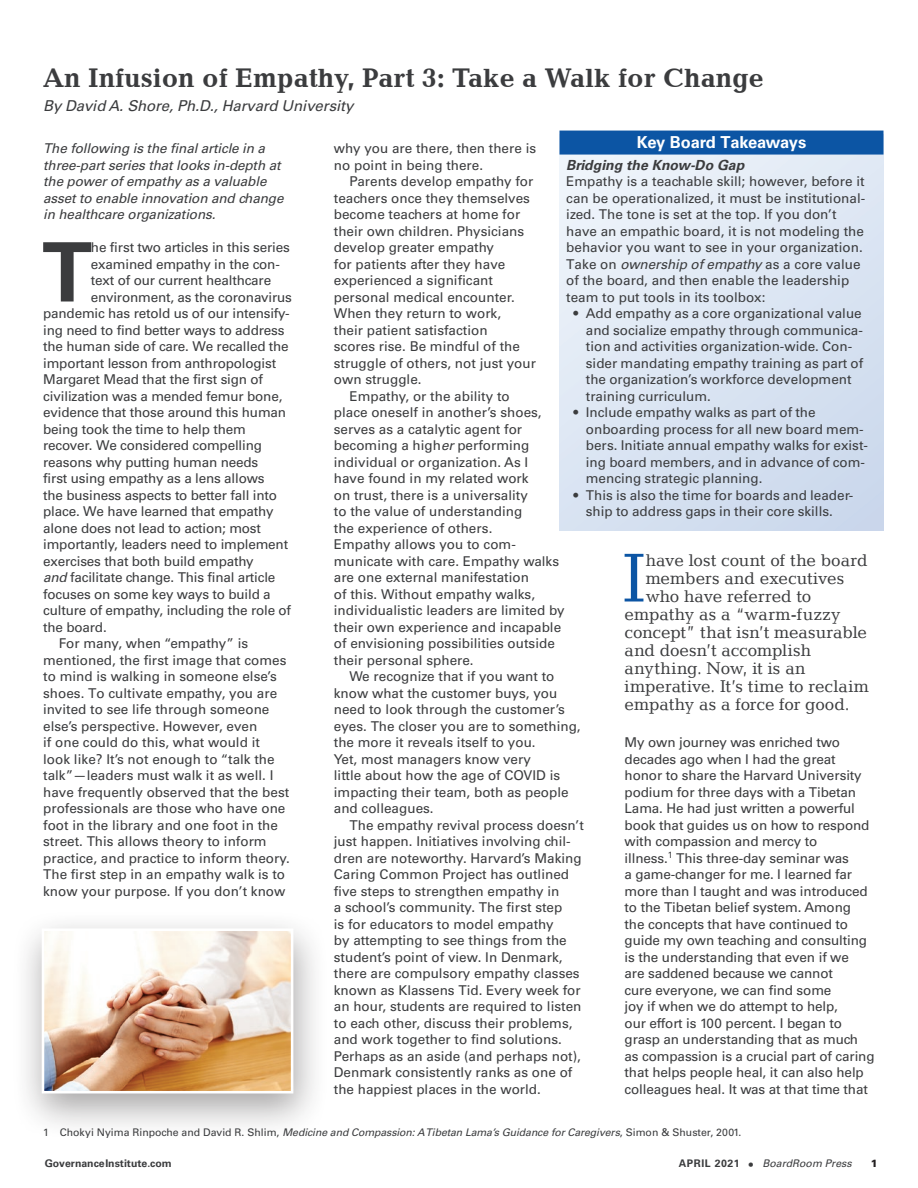
<style>
.page{position:relative;width:918px;height:1188px;background:#fff}
.page>*{position:absolute;margin:0;border:0;box-sizing:border-box;transform-origin:0 0}
.firstParagraph{font:700 81.9px "Univers LT Std";color:#3b3c3e}
.pullquote{font:69.9px "Candida LT";color:#0c55a4}
.t1{font:700 27px "Candida LT";color:#3b3c3e}
.pullquote-2{font:17.1px "Candida LT";color:#3b3c3e}
.Key_Board_Takeaways{font:700 16.5px "Univers LT Std";letter-spacing:-.015em;color:#fff}
.Byline{font:italic 15px "Univers LT Std";letter-spacing:-.01em;color:#3b3c3e}
.t2{font:italic 700 13.95px "Univers LT Std";color:#3b3c3e}
.body{font:13.5px/16.5px "Univers LT Std";color:#3b3c3e}
.body-after-pullquote{font:13.5px/16.5px "Univers LT Std";letter-spacing:-.01em;color:#3b3c3e}
.firstParagraph-2{font:13.5px "Univers LT Std";letter-spacing:-.015em;color:#3b3c3e}
.body-no-indent{font:13.5px/16.5px "Univers LT Std";color:#3b3c3e}
.body-no-indent-2{font:italic 13.5px/16.5px "Univers LT Std";letter-spacing:-.01em;color:#3b3c3e}
.Footnote{font:italic 10.5px "Univers LT Std";letter-spacing:-.01em;color:#3b3c3e}
.t3{font:700 10.5px "Univers LT Std";color:#3b3c3e}
.t4{font:900 10.5px "Univers LT Std";color:#231f20}
.s1{font-style:italic}
.s2{font-style:normal}
.s3{font-weight:700;font-style:normal}
.s4{font-style:normal;font-size:12px}
</style>
<div class="page">
<div style="left:560px;top:134px;width:324px;height:397px;background:linear-gradient(to right,#e5edf7,#d4dff0)"></div>
<div style="left:560px;top:131px;width:324px;height:24px;background:#0c55a4"></div>
<div style="left:11px;top:909px;width:318px;height:231px;background:#231f20;opacity:.4"></div>
<img style="left:46px;top:933px;width:243px;height:157px">
<div style="left:42px;top:929px;width:251px;height:165px;border:3px solid #fff"></div>
<h1 class="t1" style="left:43px;top:63px;width:722px">An Infusion of Empathy, Part 3: Take a Walk for Change</h1>
<p class="Byline" style="left:43px;top:96px;width:312px">By David A. Shore, Ph.D., Harvard University</p>
<p class="body-no-indent-2" style="left:43px;top:140px;width:242px">The following is the final article in a three-part series that looks in-depth at the power of empathy as a valuable asset to enable innovation and change in healthcare organizations.</p>
<p class="firstParagraph" style="left:42px;top:225px;width:52px">T</p>
<p class="firstParagraph-2" style="left:91px;top:239px;width:200px">he first two articles in this series</p>
<p class="Key_Board_Takeaways" style="left:637px;top:133px;width:171px">Key Board Takeaways</p>
<h3 class="t2" style="left:566px;top:156px;width:180px">Bridging the Know-Do Gap</h3>
<p class="body-no-indent" style="left:566px;top:173px;width:301px">Empathy is a teachable skill; however, before it can be operationalized, it must be institutional&shy;ized. The tone is set at the top. If you don’t have an empathic board, it is not modeling the behavior you want to see in your organization.<br>Take on <span class="s1">ownership of empathy</span> as a core value of the board, and then enable the leadership team to put tools in its toolbox:</p>
<p class="body-after-pullquote" style="left:586px;top:305px;width:279px;text-indent:-12px">• Add empathy as a core organizational value and socialize empathy through communica&shy;tion and activities organization-wide. Con&shy;sider mandating empathy training as part of the organization’s workforce development training curriculum.</p>
<p class="body-after-pullquote" style="left:586px;top:404px;width:284px;text-indent:-12px">• Include empathy walks as part of the onboarding process for all new board mem&shy;bers. Initiate annual empathy walks for exist&shy;ing board members, and in advance of com&shy;mencing strategic planning.</p>
<p class="body-after-pullquote" style="left:573px;top:487px;width:281px;text-align:center">• This is also the time for boards and leader&shy;ship to address gaps in their core skills.</p>
<p class="body" style="left:334px;top:140px;width:204px">why you are there, then there is no point in being there.</p>
<p class="body" style="left:334px;top:173px;width:204px;text-indent:16px">Parents develop empathy for teachers once they themselves become teachers at home for their own children. Physicians develop greater empathy<br>for patients after they have experienced a significant personal medical encounter.<br>When they return to work,<br>their patient satisfaction<br>scores rise. Be mindful of the struggle of others, not just your own struggle.</p>
<p class="body" style="left:334px;top:388px;width:232px;text-indent:16px">Empathy, or the ability to<br>place oneself in another’s shoes, serves as a catalytic agent for becoming a high<span class="s1">er</span> performing individual or organization. As I<br>have found in my related work<br>on trust, there is a universality<br>to the value of understanding<br>the experience of others.<br>Empathy allows you to com&shy;municate with care. Empathy walks are one external manifestation<br>of this. Without empathy walks, individualistic leaders are limited by their own experience and incapable of envisioning possibilities outside their personal sphere.</p>
<p class="body" style="left:334px;top:668px;width:248px;text-indent:16px">We recognize that if you want to know what the customer buys, you need to look through the customer’s eyes. The closer you are to something, the more it reveals itself to you.<br>Yet, most managers know very<br>little about how the age of COVID is impacting their team, both as people and colleagues.</p>
<p class="body" style="left:334px;top:817px;width:252px;text-indent:16px">The empathy revival process doesn’t just happen. Initiatives involving chil&shy;dren are noteworthy. Harvard’s Making Caring Common Project has outlined five steps to strengthen empathy in<br>a school’s community. The first step<br>is for educators to model empathy<br>by attempting to see things from the student’s point of view. In Denmark, there are compulsory empathy classes known as Klassens Tid. Every week for an hour, students are required to listen to each other, discuss their problems, and work together to find solutions.<br>Perhaps as an aside (and perhaps not), Denmark consistently ranks as one of the happiest places in the world.</p>
<p class="firstParagraph-2" style="left:91px;top:256px;width:190px">examined empathy in the con-</p>
<p class="firstParagraph-2" style="left:91px;top:272px;width:182px">text of our current healthcare</p>
<p class="firstParagraph-2" style="left:91px;top:289px;width:203px">environment, as the coronavirus</p>
<p class="firstParagraph-2" style="left:43px;top:305px;width:248px">pandemic has retold us of our intensify-</p>
<p class="firstParagraph-2" style="left:43px;top:322px;width:243px">ing need to find better ways to address</p>
<p class="firstParagraph-2" style="left:43px;top:338px;width:247px">the human side of care. We recalled the</p>
<p class="firstParagraph-2" style="left:43px;top:355px;width:235px">important lesson from anthropologist</p>
<p class="firstParagraph-2" style="left:43px;top:371px;width:221px">Margaret Mead that the first sign of</p>
<p class="firstParagraph-2" style="left:43px;top:388px;width:241px">civilization was a mended femur bone,</p>
<p class="firstParagraph-2" style="left:43px;top:404px;width:244px">evidence that those around this human</p>
<p class="firstParagraph-2" style="left:43px;top:421px;width:204px">being took the time to help them</p>
<p class="firstParagraph-2" style="left:43px;top:437px;width:220px">recover. We considered compelling</p>
<p class="firstParagraph-2" style="left:43px;top:454px;width:216px">reasons why putting human needs</p>
<p class="firstParagraph-2" style="left:43px;top:470px;width:223px">first using empathy as a lens allows</p>
<p class="firstParagraph-2" style="left:43px;top:487px;width:235px">the business aspects to better fall into</p>
<p class="firstParagraph-2" style="left:43px;top:503px;width:232px">place. We have learned that empathy</p>
<p class="firstParagraph-2" style="left:43px;top:520px;width:219px">alone does not lead to action; most</p>
<p class="firstParagraph-2" style="left:43px;top:536px;width:246px">importantly, leaders need to implement</p>
<p class="firstParagraph-2" style="left:43px;top:553px;width:212px">exercises that both build empathy</p>
<p class="firstParagraph-2" style="left:43px;top:569px;width:234px"><span class="s1">and</span> facilitate change. This final article</p>
<p class="firstParagraph-2" style="left:43px;top:586px;width:229px">focuses on some key ways to build a</p>
<p class="firstParagraph-2" style="left:43px;top:602px;width:249px">culture of empathy, including the role of</p>
<p class="firstParagraph-2" style="left:43px;top:619px;width:65px">the board.</p>
<p class="body" style="left:43px;top:635px;width:248px;text-indent:16px">For many, when “empathy” is mentioned, the first image that comes to mind is walking in someone else’s shoes. To cultivate empathy, you are invited to see life through someone else’s perspective. However, even<br>if one could do this, what would it look like? It’s not enough to “talk the talk”—leaders must walk it as well. I have frequently observed that the best professionals are those who have one foot in the library and one foot in the street. This allows theory to inform practice, and practice to inform theory.<br>The first step in an empathy walk is to know your purpose. If you don’t know</p>
<p class="pullquote" style="left:622px;top:538px;width:25px">I</p>
<p class="pullquote-2" style="left:646px;top:550px;width:223px">have lost count of the board</p>
<p class="pullquote-2" style="left:646px;top:568px;width:200px">members and executives</p>
<p class="pullquote-2" style="left:646px;top:586px;width:167px">who have referred to</p>
<p class="pullquote-2" style="left:625px;top:604px;width:218px">empathy as a “warm-fuzzy</p>
<p class="pullquote-2" style="left:625px;top:622px;width:244px">concept” that isn’t measurable</p>
<p class="pullquote-2" style="left:625px;top:640px;width:188px">and doesn’t accomplish</p>
<p class="pullquote-2" style="left:625px;top:658px;width:183px">anything. Now, it is an</p>
<p class="pullquote-2" style="left:625px;top:676px;width:246px">imperative. It’s time to reclaim</p>
<p class="pullquote-2" style="left:625px;top:694px;width:226px">empathy as a force for good.</p>
<p class="body-after-pullquote" style="left:625px;top:734px;width:252px">My own journey was enriched two decades ago when I had the great honor to share the Harvard University podium for three days with a Tibetan Lama. He had just written a powerful book that guides us on how to respond with compassion and mercy to<br>illness.<sup>1</sup> This three-day seminar was<br>a game-changer for me. I learned far more than I taught and was introduced to the Tibetan belief system. Among<br>the concepts that have continued to guide my own teaching and consulting is the understanding that even if we<br>are saddened because we cannot<br>cure everyone, we can find some<br>joy if when we do attempt to help,<br>our effort is 100 percent. I began to grasp an understanding that as much as compassion is a crucial part of caring that helps people heal, it can also help colleagues heal. It was at that time that</p>
<p class="Footnote" style="left:43px;top:1126px;width:700px"><span class="s2">1 Chokyi Nyima Rinpoche and David R. Shlim,</span> Medicine and Compassion: A Tibetan Lama’s Guidance for Caregivers<span class="s2">, Simon &amp; Shuster, 2001.</span></p>
<p class="t3" style="left:45px;top:1157px;width:129px">GovernanceInstitute.com</p>
<p class="Footnote" style="left:679px;top:1157px;width:174px"><span class="s3">APRIL 2021</span> <span class="s4">•</span> BoardRoom Press</p>
<p class="t4" style="left:871px;top:1157px;width:9px">1</p>
</div>
